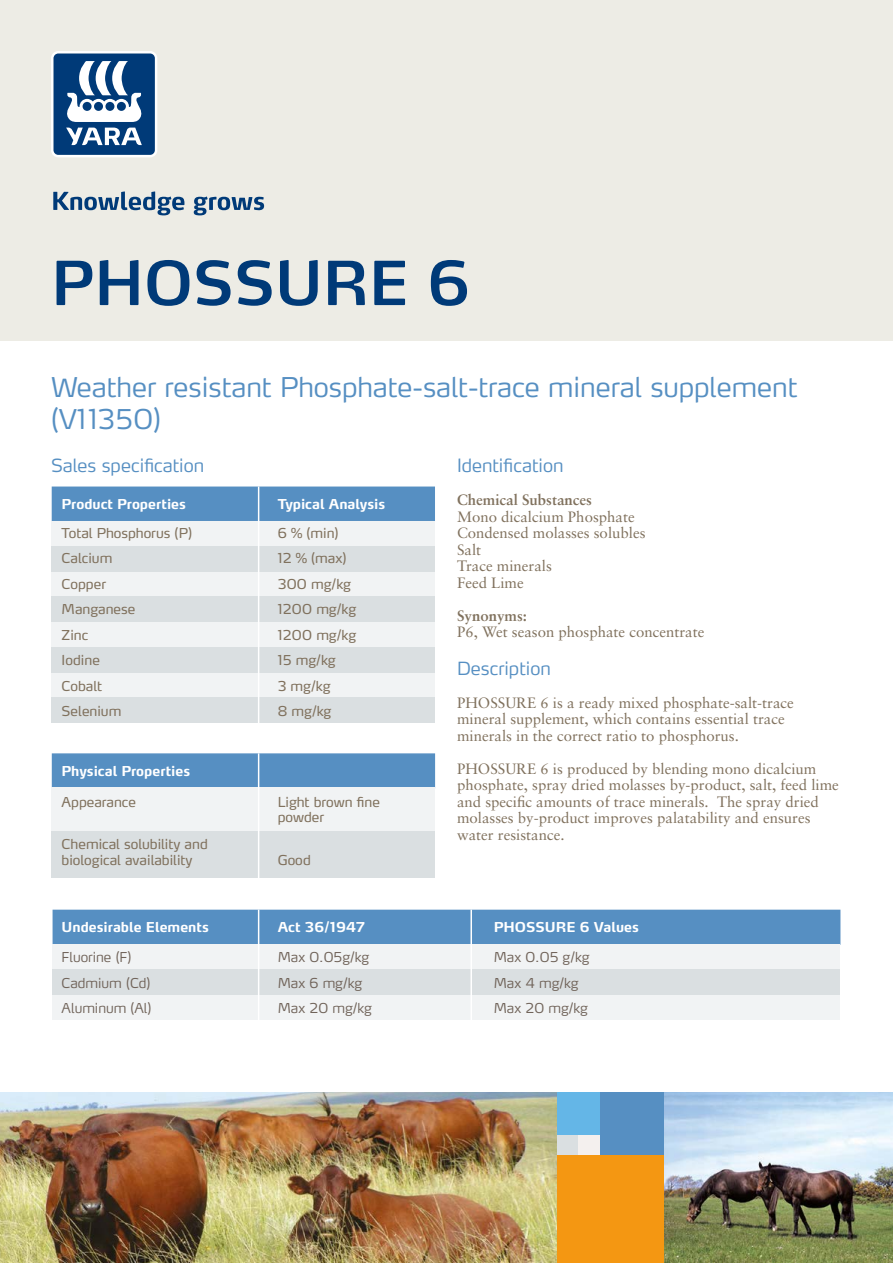
<style>
.page{position:relative;width:893px;height:1263px;background:#fff}
.page>*{position:absolute;margin:0;border:0;box-sizing:border-box;transform-origin:0 0}
.t1{font:600 60px "Yara Max LF";color:#003a78}
.t2{font:300 27px/32.4px "Yara Max LF";color:#568fc2}
.t3{font:300 18px "Max LF";color:#568fc2}
.t4{font:300 18px "Yara Max LF";color:#568fc2}
.t5{font:15px/16.5px "Sabon LT Pro";color:#80715d}
.t6{font:700 15px "Sabon LT Pro";color:#80715d}
.t7{font:13.5px/15px "Yara Max LF";color:#80715d}
.t8{font:700 13.5px "Yara Max LF";color:#fff}
.t9{font:300 13.5px "Yara Max LF";color:#706359}
</style>
<div class="page">
<div style="left:0;top:0;width:893px;height:340px;background:#edece5"></div>
<svg style="left:53px;top:191px;width:211px;height:24px"></svg>
<svg style="left:51px;top:51px;width:106px;height:106px;background:#597fa7"></svg>
<div style="left:52px;top:486px;width:383px;height:36px;background:#568fc2;border:2px solid #568fc2"></div>
<div style="left:53px;top:910px;width:787px;height:35px;background:#568fc2"></div>
<div style="left:52px;top:753px;width:383px;height:35px;background:#568fc2;border:2px solid #568fc2"></div>
<div style="left:52px;top:521px;width:383px;height:25px;background:#f1f3f4"></div>
<div style="left:53px;top:944px;width:787px;height:25px;background:#f1f3f4"></div>
<div style="left:52px;top:788px;width:383px;height:43px;background:#f1f3f4"></div>
<div style="left:52px;top:571px;width:383px;height:25px;background:#f1f3f4"></div>
<div style="left:53px;top:994px;width:787px;height:25px;background:#f1f3f4"></div>
<div style="left:52px;top:672px;width:383px;height:25px;background:#f1f3f4"></div>
<div style="left:52px;top:621px;width:383px;height:25px;background:#f1f3f4"></div>
<div style="left:52px;top:546px;width:383px;height:25px;background:#dadfe1"></div>
<div style="left:53px;top:969px;width:787px;height:25px;background:#dadfe1"></div>
<div style="left:52px;top:647px;width:383px;height:25px;background:#dadfe1"></div>
<div style="left:52px;top:831px;width:383px;height:47px;background:#dadfe1"></div>
<div style="left:52px;top:596px;width:383px;height:25px;background:#dadfe1"></div>
<div style="left:52px;top:697px;width:383px;height:25px;background:#dadfe1"></div>
<hr style="left:258px;top:486px;width:1px;height:241px;background:#fff">
<hr style="left:258px;top:910px;width:1px;height:118px;background:#fff">
<hr style="left:470px;top:910px;width:2px;height:118px;background:#fff">
<hr style="left:258px;top:753px;width:1px;height:134px;background:#fff">
<img style="left:0;top:1092px;width:558px;height:171px">
<img style="left:664px;top:1092px;width:229px;height:171px">
<div style="left:558px;top:1135px;width:21px;height:21px;background:#dadfe1"></div>
<div style="left:579px;top:1135px;width:21px;height:21px;background:#f4f0ee"></div>
<div style="left:558px;top:1092px;width:42px;height:43px;background:#64b6e7"></div>
<div style="left:600px;top:1092px;width:64px;height:64px;background:#568fc2"></div>
<div style="left:558px;top:1156px;width:106px;height:107px;background:#f49712"></div>
<h1 class="t1" style="left:51px;top:245px;width:421px">PHOSSURE 6</h1>
<h2 class="t2" style="left:51px;top:370px;width:748px">Weather resistant Phosphate-salt-trace mineral supplement (V11350)</h2>
<p class="t3" style="left:51px;top:454px;width:155px">Sales specification</p>
<p class="t3" style="left:457px;top:454px;width:108px">Identification</p>
<p class="t6" style="left:457px;top:490px;width:136px">Chemical Substances</p>
<p class="t5" style="left:457px;top:508px;width:190px">Mono dicalcium Phosphate<br>Condensed molasses solubles<br>Salt<br>Trace minerals<br>Feed Lime</p>
<p class="t6" style="left:457px;top:606px;width:72px">Synonyms:</p>
<p class="t5" style="left:457px;top:623px;width:249px">P6, Wet season phosphate concentrate</p>
<p class="t4" style="left:457px;top:657px;width:95px">Description</p>
<p class="t5" style="left:457px;top:694px;width:338px">PHOSSURE 6 is a ready mixed phosphate-salt-trace mineral supplement, which contains essential trace minerals in the correct ratio to phosphorus.</p>
<p class="t5" style="left:457px;top:760px;width:383px">PHOSSURE 6 is produced by blending mono dicalcium phosphate, spray dried molasses by-product, salt, feed lime and specific amounts of trace minerals. The spray dried molasses by-product improves palatability and ensures water resistance.</p>
<p class="t8" style="left:62px;top:496px;width:126px">Product Properties</p>
<p class="t8" style="left:278px;top:496px;width:109px">Typical Analysis</p>
<p class="t7" style="left:62px;top:525px;width:132px">Total Phosphorus (P)</p>
<p class="t7" style="left:278px;top:525px;width:63px">6 % (min)</p>
<p class="t7" style="left:62px;top:550px;width:52px">Calcium</p>
<p class="t7" style="left:278px;top:550px;width:70px">12 % (max)</p>
<p class="t7" style="left:62px;top:576px;width:46px">Copper</p>
<p class="t7" style="left:278px;top:576px;width:75px">300 mg/kg</p>
<p class="t7" style="left:62px;top:601px;width:75px">Manganese</p>
<p class="t7" style="left:278px;top:601px;width:80px">1200 mg/kg</p>
<p class="t7" style="left:62px;top:627px;width:28px">Zinc</p>
<p class="t7" style="left:278px;top:627px;width:80px">1200 mg/kg</p>
<p class="t7" style="left:62px;top:652px;width:40px">Iodine</p>
<p class="t7" style="left:278px;top:652px;width:60px">15 mg/kg</p>
<p class="t7" style="left:62px;top:678px;width:42px">Cobalt</p>
<p class="t7" style="left:278px;top:678px;width:54px">3 mg/kg</p>
<p class="t7" style="left:62px;top:703px;width:61px">Selenium</p>
<p class="t7" style="left:278px;top:703px;width:55px">8 mg/kg</p>
<p class="t8" style="left:62px;top:763px;width:130px">Physical Properties</p>
<p class="t7" style="left:62px;top:794px;width:76px">Appearance</p>
<p class="t7" style="left:278px;top:794px;width:104px">Light brown fine powder</p>
<p class="t7" style="left:62px;top:835px;width:148px;line-height:16.2px">Chemical solubility and biological availability</p>
<p class="t7" style="left:278px;top:852px;width:35px">Good</p>
<p class="t8" style="left:62px;top:919px;width:149px">Undesirable Elements</p>
<p class="t8" style="left:278px;top:919px;width:89px">Act 36/1947</p>
<p class="t8" style="left:494px;top:919px;width:147px">PHOSSURE 6 Values</p>
<p class="t9" style="left:62px;top:949px;width:71px">Fluorine (F)</p>
<p class="t9" style="left:278px;top:949px;width:93px">Max 0.05g/kg</p>
<p class="t9" style="left:494px;top:949px;width:97px">Max 0.05 g/kg</p>
<p class="t9" style="left:62px;top:974px;width:90px">Cadmium (Cd)</p>
<p class="t9" style="left:278px;top:974px;width:86px">Max 6 mg/kg</p>
<p class="t9" style="left:494px;top:974px;width:87px">Max 4 mg/kg</p>
<p class="t9" style="left:62px;top:1000px;width:91px">Aluminum (Al)</p>
<p class="t9" style="left:278px;top:1000px;width:96px">Max 20 mg/kg</p>
<p class="t9" style="left:494px;top:1000px;width:96px">Max 20 mg/kg</p>
</div>
